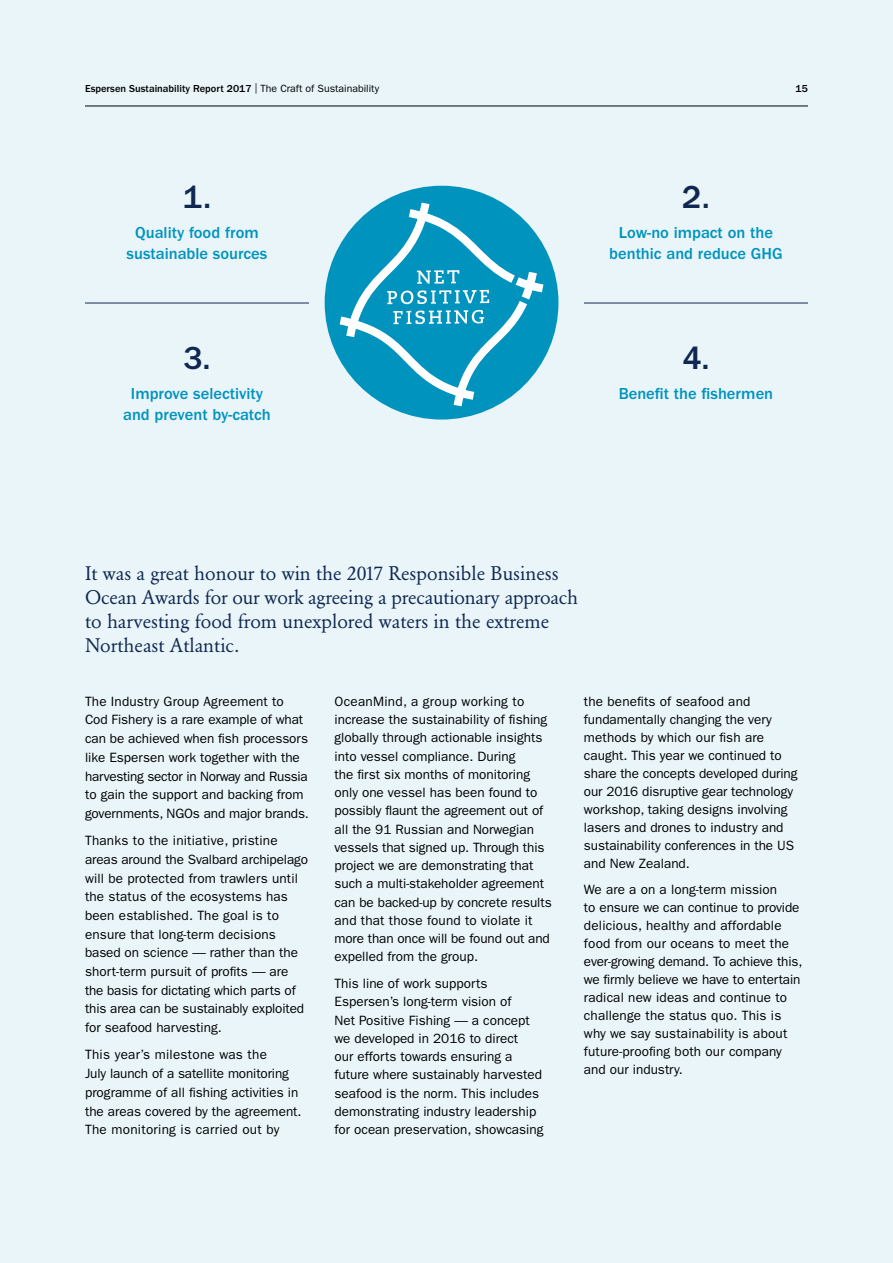
<style>
.page{position:relative;width:893px;height:1263px;background:#eaf5fa}
.page>*{position:absolute;margin:0;border:0;box-sizing:border-box;transform-origin:0 0}
.t1{font:500 33px "ITC Franklin Gothic Std";color:#102851}
.t2{font:19.5px/24px "Garamond BQ";color:#102851}
.t3{font:500 16.5px/21px "ITC Franklin Gothic Std";color:#0093be;text-align:center}
.t4{font:13.5px/18.3px "ITC Franklin Gothic Std";color:#000}
.t5{font:500 10.5px "ITC Franklin Gothic Std";color:#000}
.s1{font-weight:400}
</style>
<div class="page">
<hr style="left:85px;top:303px;width:224px;height:1px;background:#102851">
<hr style="left:584px;top:303px;width:224px;height:1px;background:#102851">
<div style="left:325px;top:186px;width:233px;height:234px;background:#0093be;border-radius:50%"></div>
<svg style="left:340px;top:203px;width:203px;height:203px"></svg>
<hr style="left:85px;top:106px;width:723px;height:1px;background:#000">
<p class="t5" style="left:85px;top:83px;width:296px">Espersen Sustainability Report 2017 <span class="s1">| The Craft of Sustainability</span></p>
<p class="t5" style="left:796px;top:83px;width:14px">15</p>
<h1 class="t1" style="left:183px;top:179px;width:30px">1.</h1>
<p class="t3" style="left:127px;top:222px;width:142px">Quality food from sustainable sources</p>
<h1 class="t1" style="left:183px;top:340px;width:29px">3.</h1>
<p class="t3" style="left:123px;top:383px;width:149px">Improve selectivity and prevent by-catch</p>
<h1 class="t1" style="left:682px;top:179px;width:29px">2.</h1>
<p class="t3" style="left:609px;top:222px;width:175px">Low-no impact on the benthic and reduce GHG</p>
<h1 class="t1" style="left:682px;top:340px;width:29px">4.</h1>
<p class="t3" style="left:619px;top:383px;width:156px">Benefit the fishermen</p>
<h2 class="t2" style="left:85px;top:561px;width:494px">It was a great honour to win the 2017 Responsible Business Ocean Awards for our work agreeing a precautionary approach to harvesting food from unexplored waters in the extreme Northeast Atlantic.</h2>
<p class="t4" style="left:85px;top:692px;width:225px;line-height:18.8px">The Industry Group Agreement to Cod Fishery is a rare example of what can be achieved when fish processors like Espersen work together with the harvesting sector in Norway and Russia to gain the support and backing from governments, NGOs and major brands.</p>
<p class="t4" style="left:85px;top:831px;width:225px;line-height:18.8px">Thanks to the initiative, pristine areas around the Svalbard archipelago will be protected from trawlers until the status of the ecosystems has been established. The goal is to ensure that long-term decisions based on science — rather than the short-term pursuit of profits — are the basis for dictating which parts of this area can be sustainably exploited for seafood harvesting.</p>
<p class="t4" style="left:85px;top:1045px;width:218px;line-height:18.8px">This year’s milestone was the<br>July launch of a satellite monitoring programme of all fishing activities in the areas covered by the agreement.<br>The monitoring is carried out by</p>
<p class="t4" style="left:334px;top:692px;width:219px">OceanMind, a group working to increase the sustainability of fishing globally through actionable insights into vessel compliance. During<br>the first six months of monitoring only one vessel has been found to possibly flaunt the agreement out of all the 91 Russian and Norwegian vessels that signed up. Through this project we are demonstrating that such a multi-stakeholder agreement can be backed-up by concrete results and that those found to violate it more than once will be found out and expelled from the group.</p>
<p class="t4" style="left:334px;top:974px;width:210px">This line of work supports<br>Espersen’s long-term vision of<br>Net Positive Fishing — a concept we developed in 2016 to direct<br>our efforts towards ensuring a future where sustainably harvested seafood is the norm. This includes demonstrating industry leadership for ocean preservation, showcasing</p>
<p class="t4" style="left:584px;top:692px;width:215px">the benefits of seafood and fundamentally changing the very methods by which our fish are caught. This year we continued to share the concepts developed during our 2016 disruptive gear technology workshop, taking designs involving lasers and drones to industry and sustainability conferences in the US and New Zealand.</p>
<p class="t4" style="left:584px;top:881px;width:220px">We are a on a long-term mission<br>to ensure we can continue to provide delicious, healthy and affordable food from our oceans to meet the ever-growing demand. To achieve this, we firmly believe we have to entertain radical new ideas and continue to challenge the status quo. This is why we say sustainability is about future-proofing both our company and our industry.</p>
</div>
